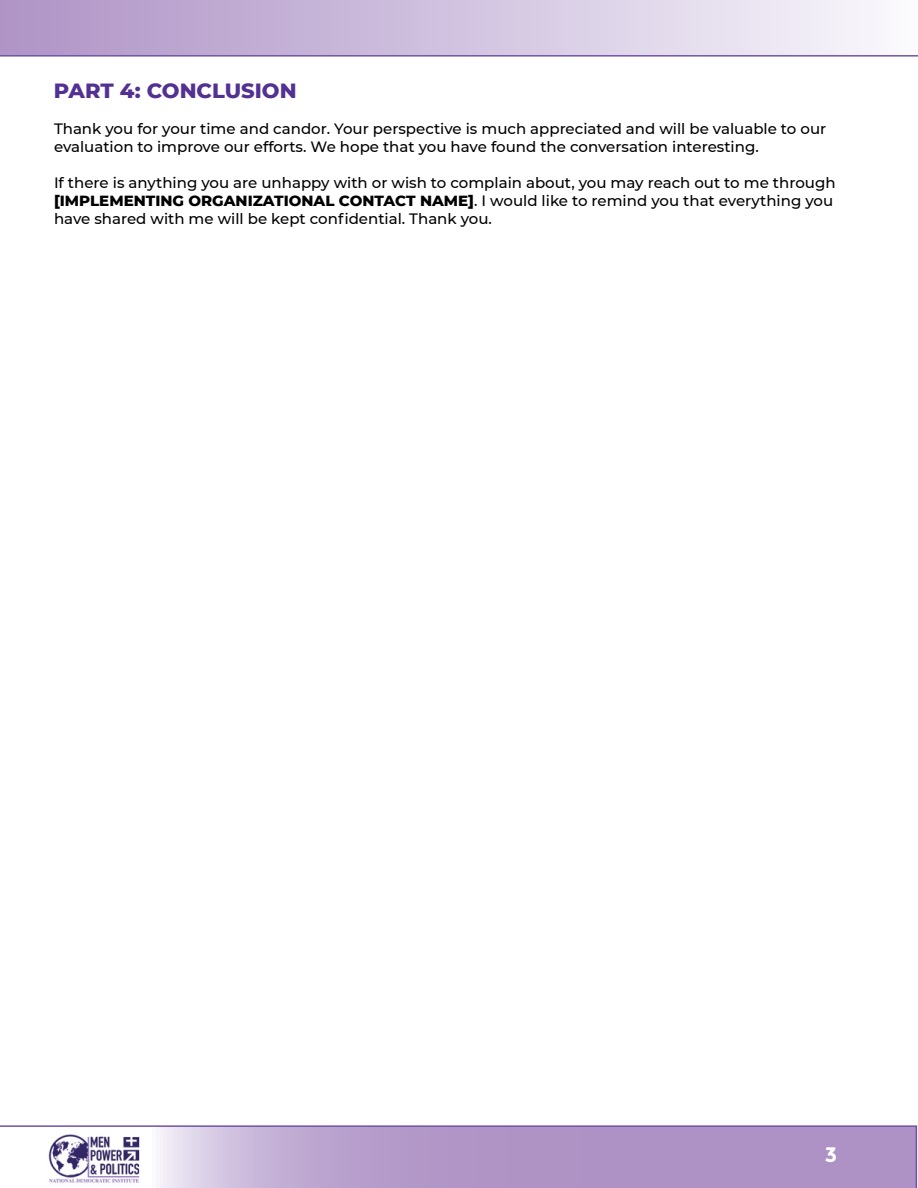
<style>
.page{position:relative;width:918px;height:1188px;background:#fff}
.page>*{position:absolute;margin:0;border:0;box-sizing:border-box;transform-origin:0 0}
.t1{font:800 21px "Montserrat";color:#533193}
.t2{font:700 21px "Montserrat";color:#fff}
.t3{font:500 15px/18px "Montserrat";color:#000}
.s1{font-weight:800}
</style>
<div class="page">
<svg style="left:0;top:1125px;width:917px;height:63px;background:#baa4ce"></svg>
<svg style="left:0;top:0;width:918px;height:57px;background:#d0c2df"></svg>
<img style="left:44px;top:1131px;width:101px;height:57px">
<h1 class="t1" style="left:54px;top:75px;width:244px">PART 4: CONCLUSION</h1>
<p class="t3" style="left:54px;top:119px;width:774px">Thank you for your time and candor. Your perspective is much appreciated and will be valuable to our evaluation to improve our efforts. We hope that you have found the conversation interesting.</p>
<p class="t3" style="left:54px;top:173px;width:783px">If there is anything you are unhappy with or wish to complain about, you may reach out to me through <span class="s1">[IMPLEMENTING ORGANIZATIONAL CONTACT NAME]</span>. I would like to remind you that everything you have shared with me will be kept confidential. Thank you.</p>
<h1 class="t2" style="left:825px;top:1142px;width:14px">3</h1>
</div>
